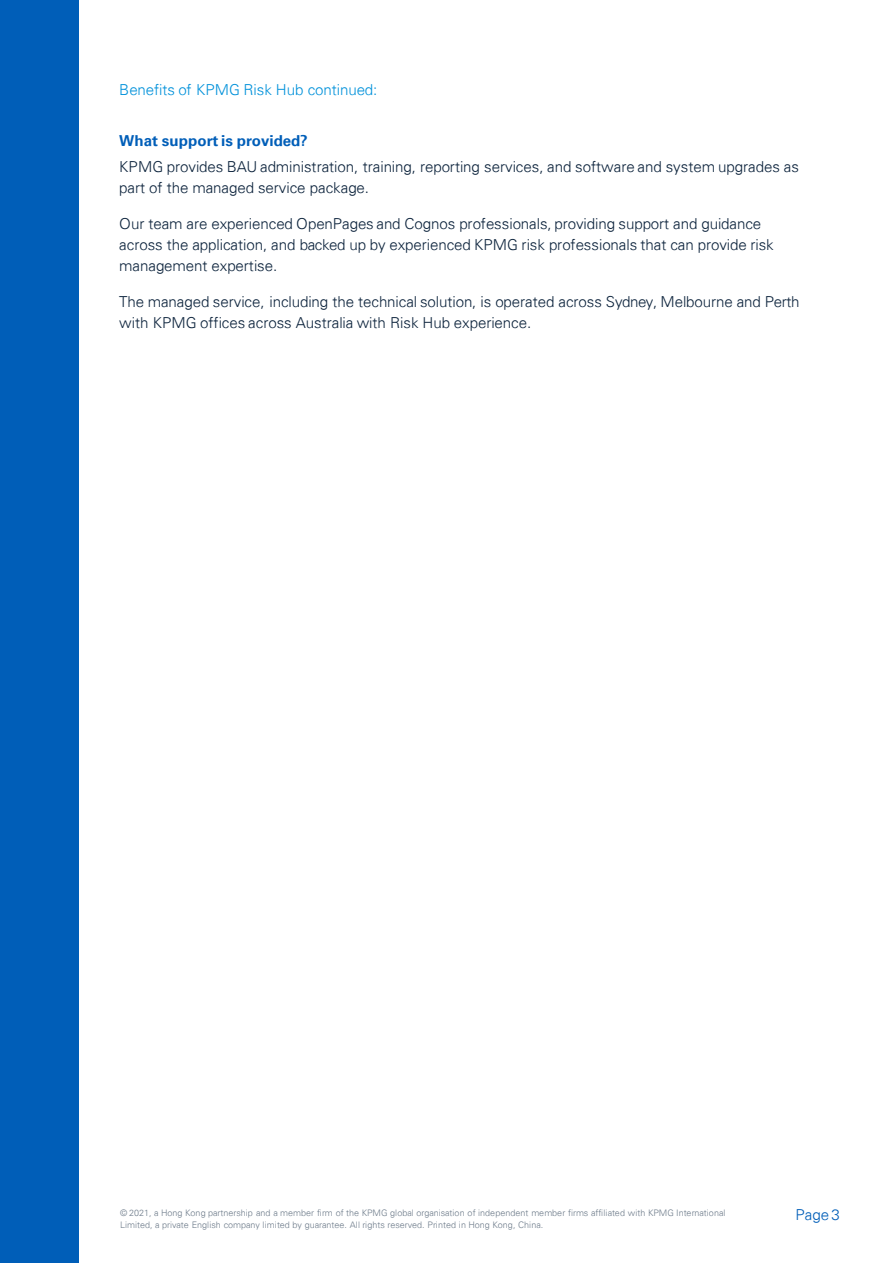
<style>
.page{position:relative;width:893px;height:1263px;background:#fff}
.page>*{position:absolute;margin:0;border:0;box-sizing:border-box;transform-origin:0 0}
.t1{font:300 15.15px/20.9px "Univers 45";letter-spacing:-.01em;color:#0c233c}
.t2{font:300 15.15px "Univers 45";letter-spacing:-.01em;color:#0091da}
.t3{font:700 15.15px "Univers 65";letter-spacing:.01em;color:#005eb8}
.t4{font:300 15.15px "Univers 45";color:#005eb8}
.t5{font:300 9px "Univers 45";letter-spacing:.005em;color:#6d7b8a}
.s1{font-family:"Universfor KPMG"}
</style>
<div class="page">
<div style="left:0;top:0;width:78px;height:1263px;background:#005eb8"></div>
<p class="t2" style="left:119px;top:80px;width:260px">Benefits of KPMG Risk Hub continued:</p>
<p class="t3" style="left:119px;top:132px;width:190px">What support is provided?</p>
<p class="t1" style="left:119px;top:156px;width:681px">KPMG provides BAU administration, training, reporting services, and software and system upgrades as part of the managed service package.</p>
<p class="t1" style="left:119px;top:213px;width:656px">Our team are experienced OpenPages and Cognos professionals, providing support and guidance across the application, and backed up by experienced KPMG risk professionals that can provide risk management expertise.</p>
<p class="t1" style="left:119px;top:291px;width:681px">The managed service, including the technical solution, is operated across Sydney, Melbourne and Perth with KPMG offices across Australia with Risk Hub experience.</p>
<p class="t5" style="left:120px;top:1207px;width:606px"><span class="s1">©</span> 2021, a Hong Kong partnership and a member firm of the KPMG global organisation of independent member firms affiliated with KPMG International</p>
<p class="t4" style="left:795px;top:1205px;width:46px">Page 3</p>
<p class="t5" style="left:120px;top:1219px;width:424px">Limited, a private English company limited by guarantee. All rights reserved. Printed in Hong Kong, China.</p>
</div>
